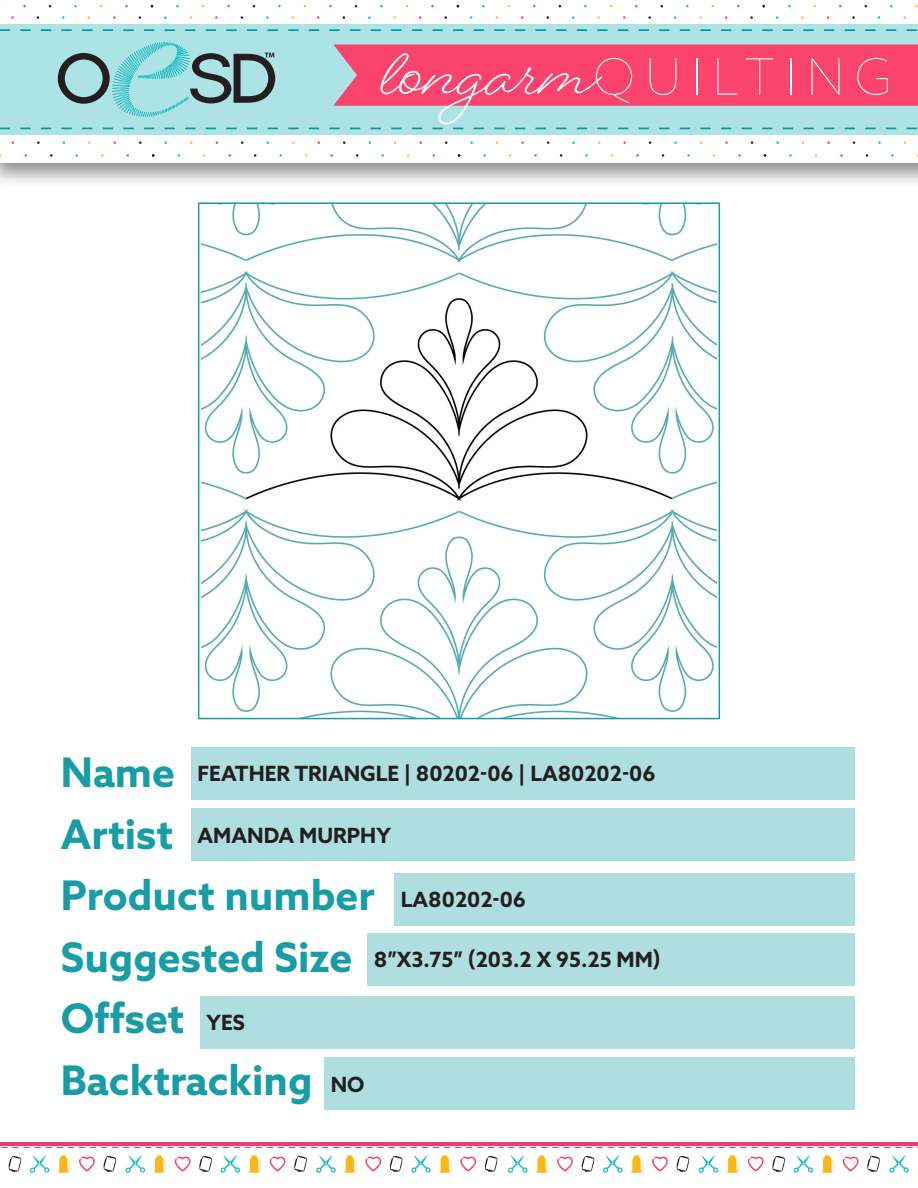
<style>
.page{position:relative;width:918px;height:1188px;background:#fff}
.page>*{position:absolute;margin:0;border:0;box-sizing:border-box;transform-origin:0 0}
.t1{font:100 50.25px "Azo Sans";letter-spacing:.2em;color:#fff}
.t2{font:700 40.8px/61.5px "Azo Sans";color:#189ca6}
.t3{font:700 21px "Azo Sans";color:#231f20}
</style>
<div class="page">
<img style="left:201px;top:205px;width:516px;height:511px">
<div style="left:198px;top:202px;width:522px;height:517px;border:2px solid #189ca6"></div>
<div style="left:0;top:24px;width:918px;height:110px;background:#aee3e5"></div>
<svg style="left:0;top:29px;width:917px;height:2px"></svg>
<svg style="left:0;top:128px;width:330px;height:2px"></svg>
<svg style="left:57px;top:42px;width:219px;height:75px"></svg>
<svg style="left:330px;top:44px;width:588px;height:86px"></svg>
<svg style="left:8px;top:1156px;width:13px;height:16px"></svg>
<svg style="left:58px;top:1155px;width:13px;height:18px"></svg>
<svg style="left:79px;top:1157px;width:16px;height:15px"></svg>
<svg style="left:30px;top:1155px;width:19px;height:18px"></svg>
<svg style="left:103px;top:1156px;width:13px;height:16px"></svg>
<svg style="left:154px;top:1155px;width:12px;height:18px"></svg>
<svg style="left:175px;top:1157px;width:16px;height:15px"></svg>
<svg style="left:126px;top:1155px;width:19px;height:18px"></svg>
<svg style="left:199px;top:1156px;width:13px;height:16px"></svg>
<svg style="left:248px;top:1155px;width:13px;height:18px"></svg>
<svg style="left:270px;top:1157px;width:16px;height:15px"></svg>
<svg style="left:221px;top:1155px;width:19px;height:18px"></svg>
<svg style="left:294px;top:1156px;width:13px;height:16px"></svg>
<svg style="left:344px;top:1155px;width:13px;height:18px"></svg>
<svg style="left:365px;top:1157px;width:16px;height:15px"></svg>
<svg style="left:316px;top:1155px;width:20px;height:18px"></svg>
<svg style="left:390px;top:1156px;width:13px;height:16px"></svg>
<svg style="left:439px;top:1155px;width:13px;height:18px"></svg>
<svg style="left:460px;top:1157px;width:16px;height:15px"></svg>
<svg style="left:411px;top:1155px;width:20px;height:18px"></svg>
<svg style="left:485px;top:1156px;width:13px;height:16px"></svg>
<hr style="left:0;top:1142px;width:502px;height:3px;background:#ef406d">
<svg style="left:1px;top:1147px;width:494px;height:1px"></svg>
<svg style="left:536px;top:1155px;width:13px;height:18px"></svg>
<svg style="left:557px;top:1157px;width:16px;height:15px"></svg>
<svg style="left:508px;top:1155px;width:20px;height:18px"></svg>
<svg style="left:581px;top:1156px;width:13px;height:16px"></svg>
<svg style="left:631px;top:1155px;width:13px;height:18px"></svg>
<svg style="left:652px;top:1157px;width:16px;height:15px"></svg>
<svg style="left:603px;top:1155px;width:20px;height:18px"></svg>
<svg style="left:676px;top:1156px;width:13px;height:16px"></svg>
<svg style="left:727px;top:1155px;width:12px;height:18px"></svg>
<svg style="left:748px;top:1157px;width:16px;height:15px"></svg>
<svg style="left:699px;top:1155px;width:19px;height:18px"></svg>
<svg style="left:772px;top:1156px;width:13px;height:16px"></svg>
<svg style="left:822px;top:1155px;width:12px;height:18px"></svg>
<svg style="left:843px;top:1157px;width:16px;height:15px"></svg>
<svg style="left:794px;top:1155px;width:19px;height:18px"></svg>
<svg style="left:867px;top:1156px;width:13px;height:16px"></svg>
<svg style="left:889px;top:1155px;width:20px;height:18px"></svg>
<hr style="left:500px;top:1142px;width:418px;height:3px;background:#ef406d">
<svg style="left:499px;top:1147px;width:419px;height:1px"></svg>
<div style="left:191px;top:747px;width:664px;height:53px;background:#aedee0"></div>
<div style="left:191px;top:808px;width:664px;height:53px;background:#aedee0"></div>
<div style="left:394px;top:873px;width:461px;height:52px;background:#aedee0"></div>
<div style="left:367px;top:933px;width:488px;height:52px;background:#aedee0"></div>
<div style="left:200px;top:996px;width:655px;height:52px;background:#aedee0"></div>
<div style="left:324px;top:1057px;width:531px;height:53px;background:#aedee0"></div>
<h1 class="t1" style="left:593px;top:45px;width:300px">QUILTING</h1>
<h2 class="t2" style="left:61px;top:741px;width:315px">Name<br>Artist<br>Product number<br>Suggested Size<br>Offset<br>Backtracking</h2>
<p class="t3" style="left:198px;top:760px;width:459px">FEATHER TRIANGLE | 80202-06 | LA80202-06</p>
<p class="t3" style="left:198px;top:822px;width:195px">AMANDA MURPHY</p>
<p class="t3" style="left:401px;top:886px;width:127px">LA80202-06</p>
<p class="t3" style="left:374px;top:946px;width:288px">8”X3.75” (203.2 X 95.25 MM)</p>
<p class="t3" style="left:207px;top:1009px;width:40px">YES</p>
<p class="t3" style="left:331px;top:1070px;width:35px">NO</p>
</div>
